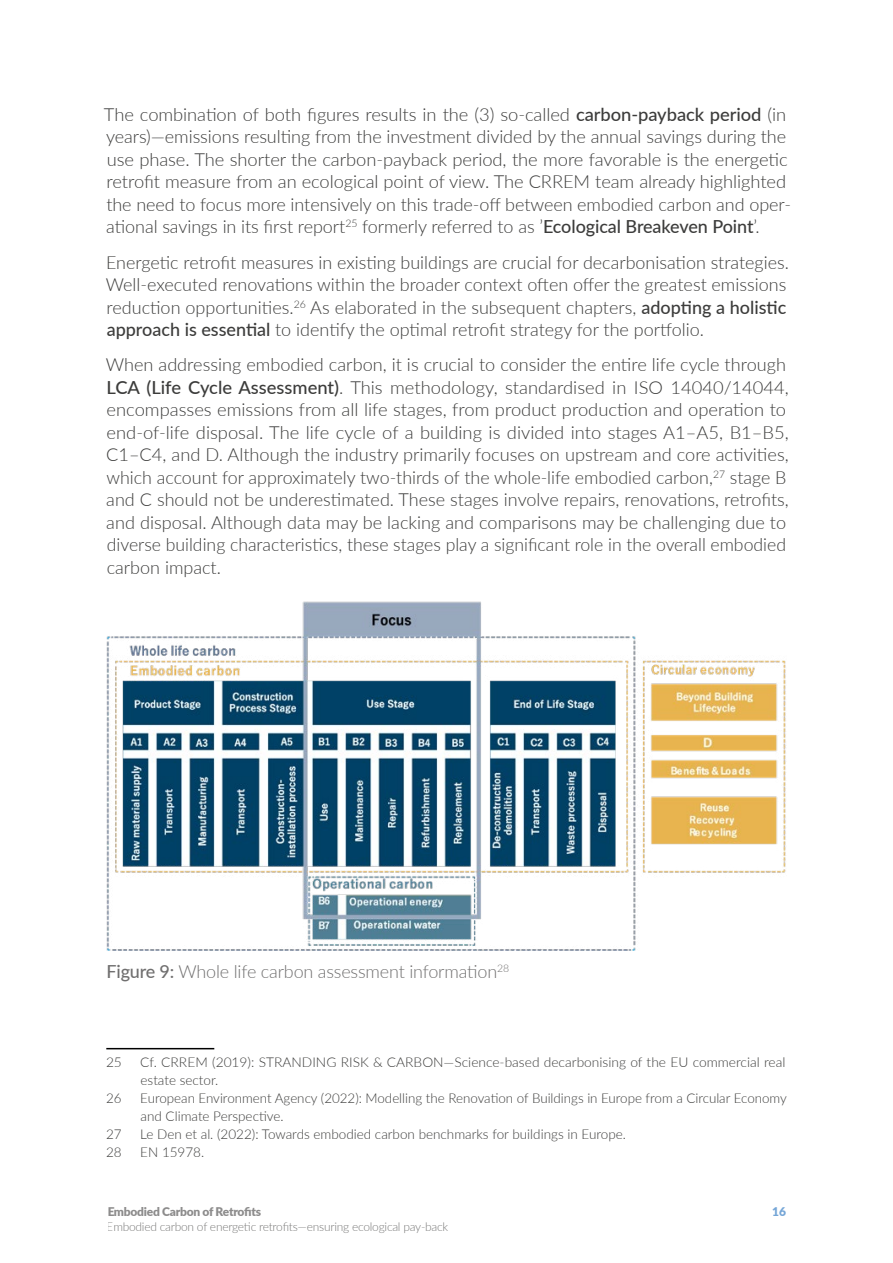
<style>
.page{position:relative;width:893px;height:1263px;background:#fff}
.page>*{position:absolute;margin:0;border:0;box-sizing:border-box;transform-origin:0 0}
.t1{font:300 18px/22.5px "Lato";color:#3c3c3b}
.t2{font:300 18px "Lato";letter-spacing:-.01em;color:#706f6f}
.t3{font:300 13.5px/18px "Lato";color:#3c3c3b}
.t4{font:300 12px "Lato";letter-spacing:-.02em;color:#575756}
.t5{font:900 12px "Lato";letter-spacing:-.02em;color:#706f6f}
.t6{font:900 12px "Lato";color:#5390cd}
.s1{font-weight:500}
</style>
<div class="page">
<img style="left:106px;top:601px;width:680px;height:349px">
<hr style="left:106px;top:1048px;width:108px;height:1px;background:#000">
<p class="t1" style="left:104px;top:102px;width:689px">The combination of both figures results in the (3) so-called <span class="s1">carbon-payback period</span> (in years)—emissions resulting from the investment divided by the annual savings during the use phase. The shorter the carbon-payback period, the more favorable is the energetic retrofit measure from an ecological point of view. The CRREM team already highlighted the need to focus more intensively on this trade-off between embodied carbon and oper&shy;ational savings in its first report<sup>25</sup> formerly referred to as ’<span class="s1">Ecological Breakeven Point</span>’.</p>
<p class="t1" style="left:106px;top:250px;width:685px">Energetic retrofit measures in existing buildings are crucial for decarbonisation strategies.<br>Well-executed renovations within the broader context often offer the greatest emissions reduction opportunities.<sup>26</sup> As elaborated in the subsequent chapters, <span class="s1">adopting a holistic approach is essential</span> to identify the optimal retrofit strategy for the portfolio.</p>
<p class="t1" style="left:106px;top:353px;width:685px">When addressing embodied carbon, it is crucial to consider the entire life cycle through <span class="s1">LCA (Life Cycle Assessment)</span>. This methodology, standardised in ISO 14040/14044, encompasses emissions from all life stages, from product production and operation to end-of-life disposal. The life cycle of a building is divided into stages A1–A5, B1–B5, C1–C4, and D. Although the industry primarily focuses on upstream and core activities, which account for approximately two-thirds of the whole-life embodied carbon,<sup>27</sup> stage B and C should not be underestimated. These stages involve repairs, renovations, retrofits, and disposal. Although data may be lacking and comparisons may be challenging due to diverse building characteristics, these stages play a significant role in the overall embodied carbon impact.</p>
<p class="t2" style="left:107px;top:959px;width:404px"><span class="s1">Figure 9:</span> Whole life carbon assessment information<sup>28</sup></p>
<p class="t3" style="left:106px;top:1052px;width:17px">25</p>
<p class="t3" style="left:140px;top:1052px;width:647px">Cf. CRREM (2019): STRANDING RISK &amp; CARBON—Science-based decarbonising of the EU commercial real estate sector.</p>
<p class="t3" style="left:106px;top:1088px;width:17px">26</p>
<p class="t3" style="left:140px;top:1088px;width:648px">European Environment Agency (2022): Modelling the Renovation of Buildings in Europe from a Circular Economy and Climate Perspective.</p>
<p class="t3" style="left:106px;top:1124px;width:17px">27</p>
<p class="t3" style="left:140px;top:1124px;width:487px">Le Den et al. (2022): Towards embodied carbon benchmarks for buildings in Europe.</p>
<p class="t3" style="left:106px;top:1142px;width:17px">28</p>
<p class="t3" style="left:140px;top:1142px;width:65px">EN 15978.</p>
<p class="t5" style="left:107px;top:1203px;width:155px">Embodied Carbon of Retrofits</p>
<p class="t6" style="left:772px;top:1203px;width:15px">16</p>
<p class="t4" style="left:107px;top:1218px;width:343px">Embodied carbon of energetic retrofits—ensuring ecological pay-back</p>
</div>
